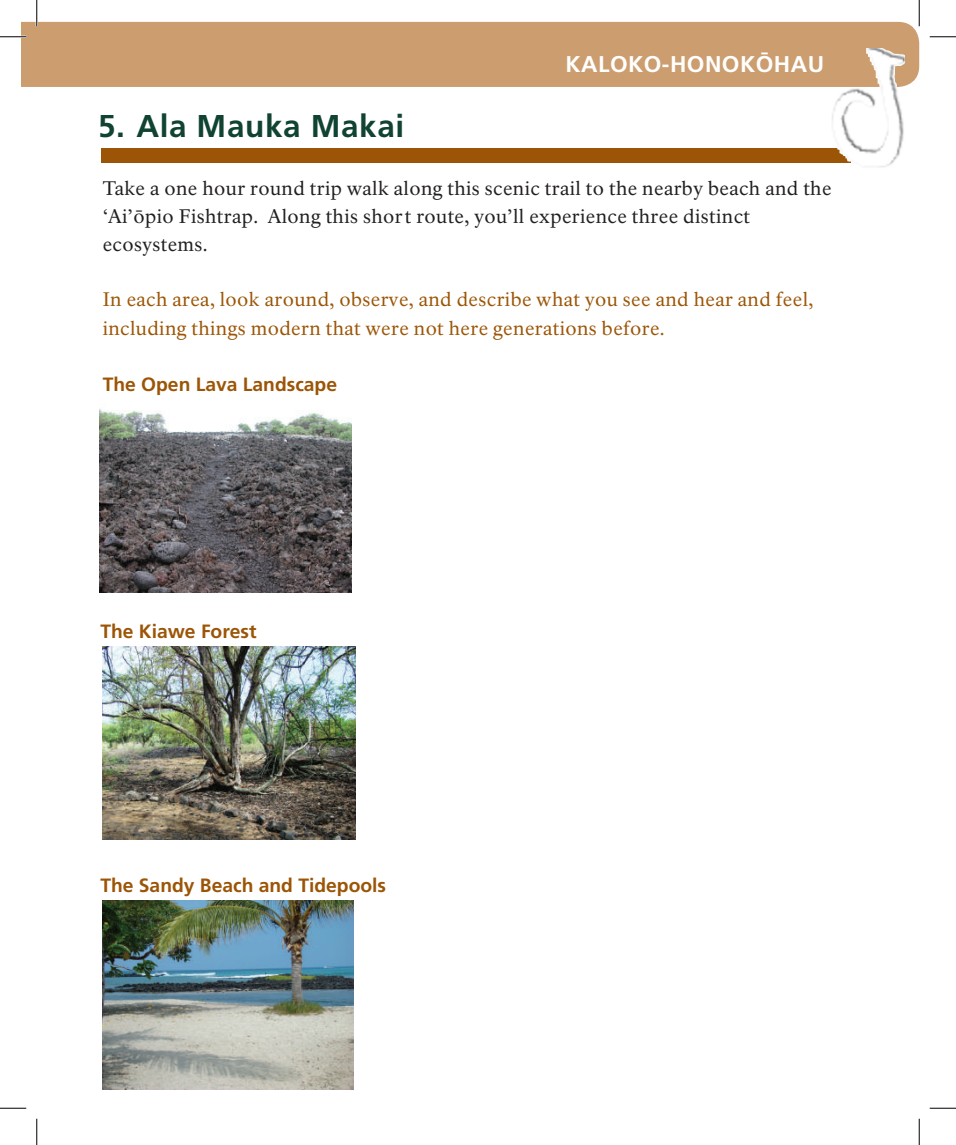
<style>
.page{position:relative;width:956px;height:1145px;background:#fff}
.page>*{position:absolute;margin:0;border:0;box-sizing:border-box;transform-origin:0 0}
.t1{font:700 31.5px "H Frutiger LT Std";letter-spacing:.02em;color:#104331}
.t2{font:700 22.75px "H Frutiger LT Std";letter-spacing:.02em;color:#fff}
.t3{font:19.25px/28px "NPS Rawlinson OT";letter-spacing:.02em;color:#231f20}
.t4{font:19.25px/29.4px "NPS Rawlinson OT";letter-spacing:.02em;color:#9c5506}
.t5{font:700 19.25px "H Frutiger LT Std";color:#9c5506}
</style>
<div class="page">
<svg style="left:918px;top:1118px;width:1px;height:26px"></svg>
<svg style="left:918px;top:0;width:1px;height:22px"></svg>
<svg style="left:36px;top:1118px;width:1px;height:26px"></svg>
<svg style="left:929px;top:1107px;width:27px;height:1px"></svg>
<svg style="left:0;top:1107px;width:26px;height:1px"></svg>
<svg style="left:929px;top:36px;width:27px;height:1px"></svg>
<div style="left:101px;top:149px;width:755px;height:14px;background:#9c5506"></div>
<div style="left:37px;top:22px;width:882px;height:65px;background:#cc9d6f"></div>
<img style="left:831px;top:49px;width:73px;height:118px">
<hr style="left:36px;top:0;width:2px;height:26px;background:#fff">
<svg style="left:0;top:0;width:37px;height:87px"></svg>
<img style="left:99px;top:408px;width:253px;height:185px">
<img style="left:103px;top:646px;width:253px;height:193px">
<img style="left:103px;top:901px;width:251px;height:188px">
<h2 class="t1" style="left:98px;top:108px;width:308px">5. Ala Mauka Makai</h2>
<p class="t2" style="left:565px;top:51px;width:260px">KALOKO-HONOKŌHAU</p>
<p class="t3" style="left:103px;top:175px;width:730px">Take a one hour round trip walk along this scenic trail to the nearby beach and the ‘Ai’ōpio Fishtrap. Along this short route, you’ll experience three distinct ecosystems.</p>
<p class="t4" style="left:103px;top:285px;width:712px">In each area, look around, observe, and describe what you see and hear and feel, including things modern that were not here generations before.</p>
<p class="t5" style="left:103px;top:373px;width:236px">The Open Lava Landscape</p>
<p class="t5" style="left:100px;top:620px;width:158px">The Kiawe Forest</p>
<p class="t5" style="left:100px;top:874px;width:287px">The Sandy Beach and Tidepools</p>
</div>
